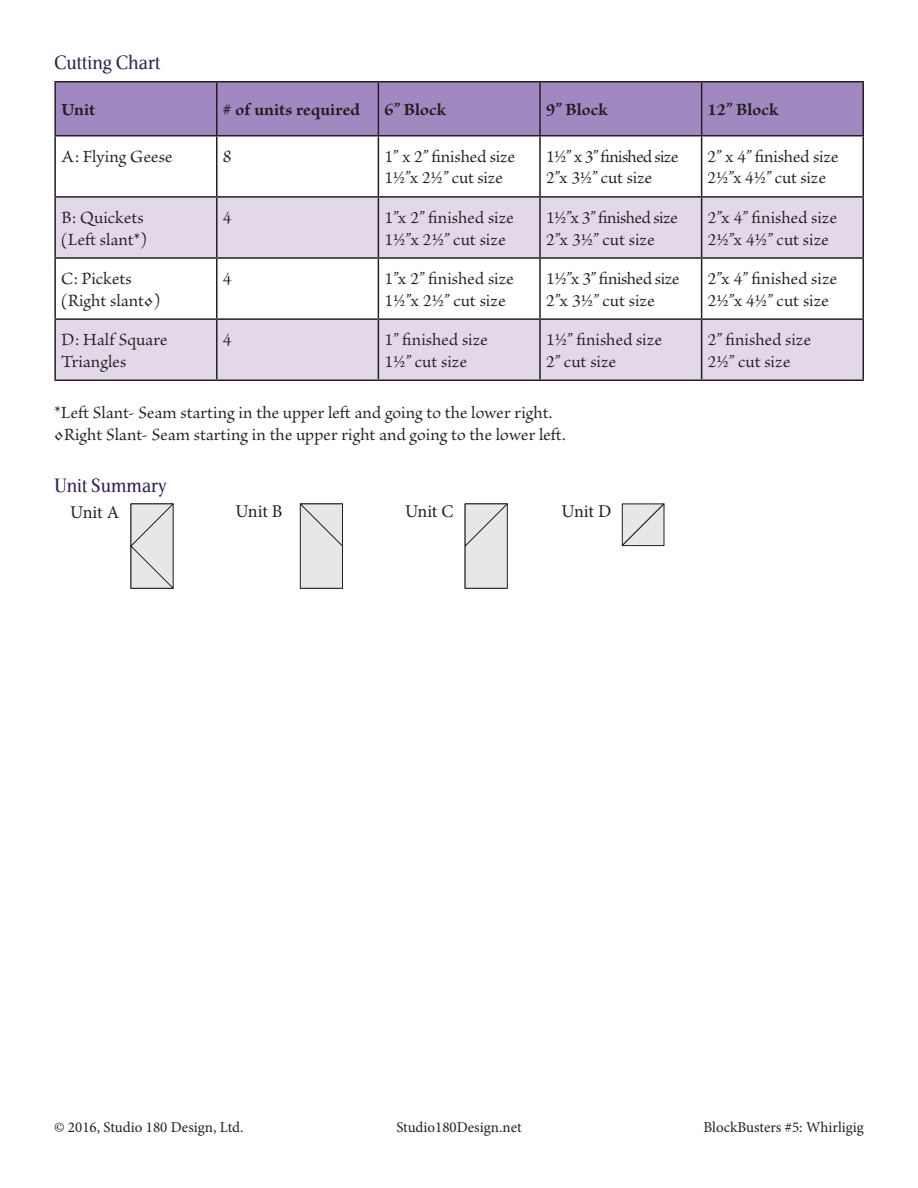
<style>
.page{position:relative;width:918px;height:1188px;background:#fff}
.page>*{position:absolute;margin:0;border:0;box-sizing:border-box;transform-origin:0 0}
.t1{font:19.5px "Veritas AE";color:#342055}
.t2{font:18px/21.6px "Brioso Pro";color:#231f20}
.t3{font:700 18px "Brioso Pro";letter-spacing:.005em;color:#231f20}
.t4{font:18px/21.6px "Brioso Pro";letter-spacing:-.025em;color:#231f20}
.t5{font:18px "Minion Pro";letter-spacing:-.01em;color:#231f20}
.t6{font:15px "Minion Pro";color:#231f20}
</style>
<div class="page">
<div style="left:56px;top:82px;width:806px;height:53px;background:#a089c0"></div>
<svg style="left:56px;top:198px;width:806px;height:182px;fill:#e3d7ea"></svg>
<hr style="left:54px;top:137px;width:2px;height:59px;background:#231f20">
<hr style="left:216px;top:137px;width:2px;height:59px;background:#231f20">
<hr style="left:378px;top:137px;width:1px;height:59px;background:#231f20">
<hr style="left:539px;top:137px;width:2px;height:59px;background:#231f20">
<hr style="left:701px;top:137px;width:1px;height:59px;background:#231f20">
<hr style="left:862px;top:137px;width:2px;height:59px;background:#231f20">
<hr style="left:54px;top:259px;width:2px;height:59px;background:#231f20">
<hr style="left:216px;top:259px;width:2px;height:59px;background:#231f20">
<hr style="left:378px;top:259px;width:1px;height:59px;background:#231f20">
<hr style="left:539px;top:259px;width:2px;height:59px;background:#231f20">
<hr style="left:701px;top:259px;width:1px;height:59px;background:#231f20">
<hr style="left:862px;top:259px;width:2px;height:59px;background:#231f20">
<hr style="left:54px;top:81px;width:163px;height:1px;background:#231f20">
<hr style="left:54px;top:82px;width:2px;height:53px;background:#231f20">
<hr style="left:54px;top:135px;width:163px;height:1px;background:#231f20">
<hr style="left:217px;top:81px;width:161px;height:1px;background:#231f20">
<hr style="left:216px;top:82px;width:2px;height:53px;background:#231f20">
<hr style="left:217px;top:135px;width:161px;height:1px;background:#231f20">
<hr style="left:378px;top:81px;width:162px;height:1px;background:#231f20">
<hr style="left:378px;top:82px;width:1px;height:53px;background:#231f20">
<hr style="left:378px;top:135px;width:162px;height:1px;background:#231f20">
<hr style="left:540px;top:81px;width:162px;height:1px;background:#231f20">
<hr style="left:539px;top:82px;width:2px;height:53px;background:#231f20">
<hr style="left:540px;top:135px;width:162px;height:1px;background:#231f20">
<hr style="left:702px;top:81px;width:162px;height:1px;background:#231f20">
<hr style="left:701px;top:82px;width:1px;height:53px;background:#231f20">
<hr style="left:862px;top:82px;width:2px;height:53px;background:#231f20">
<hr style="left:702px;top:135px;width:162px;height:1px;background:#231f20">
<hr style="left:54px;top:198px;width:2px;height:59px;background:#231f20">
<hr style="left:54px;top:196px;width:163px;height:2px;background:#231f20">
<hr style="left:217px;top:196px;width:161px;height:2px;background:#231f20">
<hr style="left:378px;top:196px;width:162px;height:2px;background:#231f20">
<hr style="left:540px;top:196px;width:162px;height:2px;background:#231f20">
<hr style="left:702px;top:196px;width:162px;height:2px;background:#231f20">
<hr style="left:216px;top:198px;width:2px;height:59px;background:#231f20">
<hr style="left:378px;top:198px;width:1px;height:59px;background:#231f20">
<hr style="left:539px;top:198px;width:2px;height:59px;background:#231f20">
<hr style="left:701px;top:198px;width:1px;height:59px;background:#231f20">
<hr style="left:862px;top:198px;width:2px;height:59px;background:#231f20">
<hr style="left:54px;top:257px;width:163px;height:2px;background:#231f20">
<hr style="left:217px;top:257px;width:161px;height:2px;background:#231f20">
<hr style="left:378px;top:257px;width:162px;height:2px;background:#231f20">
<hr style="left:540px;top:257px;width:162px;height:2px;background:#231f20">
<hr style="left:702px;top:257px;width:162px;height:2px;background:#231f20">
<hr style="left:54px;top:320px;width:2px;height:60px;background:#231f20">
<hr style="left:54px;top:318px;width:163px;height:2px;background:#231f20">
<hr style="left:217px;top:318px;width:161px;height:2px;background:#231f20">
<hr style="left:378px;top:318px;width:162px;height:2px;background:#231f20">
<hr style="left:540px;top:318px;width:162px;height:2px;background:#231f20">
<hr style="left:702px;top:318px;width:162px;height:2px;background:#231f20">
<hr style="left:216px;top:320px;width:2px;height:60px;background:#231f20">
<hr style="left:378px;top:320px;width:1px;height:60px;background:#231f20">
<hr style="left:539px;top:320px;width:2px;height:60px;background:#231f20">
<hr style="left:701px;top:320px;width:1px;height:60px;background:#231f20">
<hr style="left:862px;top:320px;width:2px;height:60px;background:#231f20">
<hr style="left:54px;top:380px;width:163px;height:1px;background:#231f20">
<hr style="left:217px;top:380px;width:161px;height:1px;background:#231f20">
<hr style="left:378px;top:380px;width:162px;height:1px;background:#231f20">
<hr style="left:540px;top:380px;width:162px;height:1px;background:#231f20">
<hr style="left:702px;top:380px;width:162px;height:1px;background:#231f20">
<svg style="left:130px;top:504px;width:44px;height:85px;background:#d2d3d5"></svg>
<svg style="left:621px;top:503px;width:44px;height:43px;background:#cfcfd1"></svg>
<svg style="left:299px;top:504px;width:44px;height:85px;background:#d7d7d9"></svg>
<svg style="left:465px;top:504px;width:43px;height:85px;background:#d7d8da"></svg>
<p class="t1" style="left:54px;top:51px;width:108px">Cutting Chart</p>
<p class="t3" style="left:61px;top:100px;width:36px">Unit</p>
<p class="t3" style="left:223px;top:100px;width:139px"># of units required</p>
<p class="t3" style="left:384px;top:100px;width:63px">6” Block</p>
<p class="t3" style="left:546px;top:100px;width:63px">9” Block</p>
<p class="t3" style="left:708px;top:100px;width:72px">12” Block</p>
<p class="t2" style="left:61px;top:146px;width:113px">A: Flying Geese</p>
<p class="t2" style="left:223px;top:146px;width:10px">8</p>
<p class="t2" style="left:384px;top:146px;width:132px">1” x 2” finished size<br>1½”x 2½” cut size</p>
<p class="t4" style="left:546px;top:146px;width:134px">1½” x 3” finished size<br>2”x 3½” cut size</p>
<p class="t2" style="left:708px;top:146px;width:132px">2” x 4” finished size<br>2½”x 4½” cut size</p>
<p class="t2" style="left:61px;top:208px;width:87px">B: Quickets (Left slant*)</p>
<p class="t2" style="left:223px;top:208px;width:10px">4</p>
<p class="t2" style="left:384px;top:208px;width:131px">1”x 2” finished size<br>1½”x 2½” cut size</p>
<p class="t2" style="left:546px;top:208px;width:133px">1½”x 3” finished size<br>2”x 3½” cut size</p>
<p class="t2" style="left:708px;top:208px;width:131px">2”x 4” finished size<br>2½”x 4½” cut size</p>
<p class="t2" style="left:61px;top:269px;width:101px">C: Pickets (Right slant•)</p>
<p class="t2" style="left:223px;top:269px;width:10px">4</p>
<p class="t2" style="left:384px;top:269px;width:131px">1”x 2” finished size<br>1½”x 2½” cut size</p>
<p class="t2" style="left:546px;top:269px;width:135px">1½”x 3” finished size<br>2”x 3½” cut size</p>
<p class="t2" style="left:708px;top:269px;width:131px">2”x 4” finished size<br>2½”x 4½” cut size</p>
<p class="t2" style="left:61px;top:330px;width:108px">D: Half Square<br>Triangles</p>
<p class="t2" style="left:223px;top:330px;width:10px">4</p>
<p class="t2" style="left:384px;top:330px;width:105px">1” finished size<br>1½” cut size</p>
<p class="t2" style="left:546px;top:330px;width:117px">1½” finished size<br>2” cut size</p>
<p class="t2" style="left:708px;top:330px;width:105px">2” finished size<br>2½” cut size</p>
<p class="t2" style="left:54px;top:403px;width:499px">*Left Slant- Seam starting in the upper left and going to the lower right.</p>
<p class="t2" style="left:54px;top:424px;width:513px">•Right Slant- Seam starting in the upper right and going to the lower left.</p>
<p class="t1" style="left:54px;top:474px;width:114px">Unit Summary</p>
<p class="t5" style="left:70px;top:500px;width:50px">Unit A</p>
<p class="t5" style="left:235px;top:499px;width:49px">Unit B</p>
<p class="t5" style="left:405px;top:499px;width:50px">Unit C</p>
<p class="t5" style="left:562px;top:499px;width:51px">Unit D</p>
<p class="t6" style="left:54px;top:1117px;width:191px">© 2016, Studio 180 Design, Ltd.</p>
<p class="t6" style="left:396px;top:1117px;width:127px">Studio180Design.net</p>
<p class="t6" style="left:704px;top:1117px;width:162px">BlockBusters #5: Whirligig</p>
</div>
